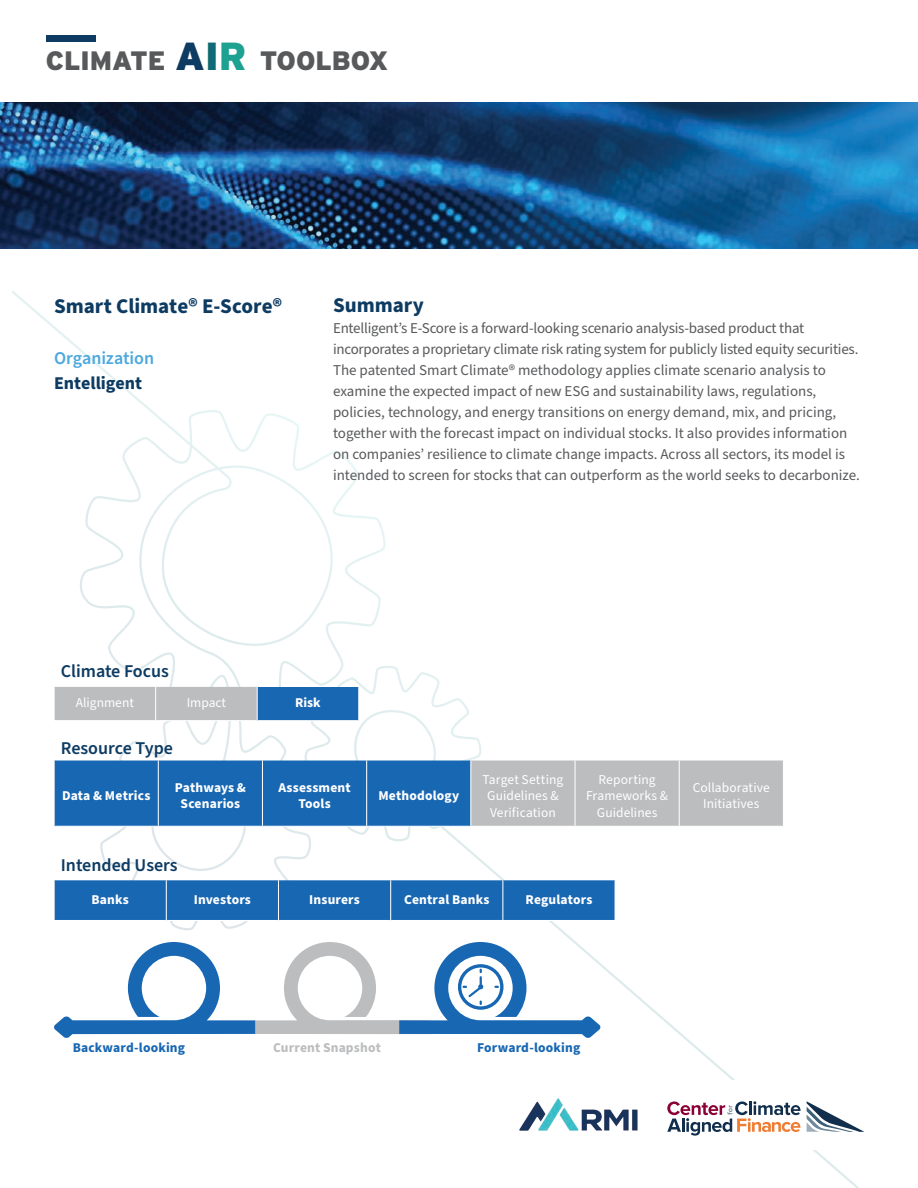
<style>
.page{position:relative;width:918px;height:1188px;background:#fff}
.page>*{position:absolute;margin:0;border:0;box-sizing:border-box;transform-origin:0 0}
.t1{font:900 26.55px "Interstate";color:#58595b}
.t2{font:700 21px "Source Sans Pro";color:#0d3b62}
.t3{font:600 18px "Source Sans Pro";color:#0d3b62}
.t4{font:600 18px "Source Sans Pro";letter-spacing:-.005em;color:#4da9de}
.t5{font:700 18px "Source Sans Pro";color:#0d3b62}
.t6{font:15px/21px "Source Sans Pro";color:#58595b}
.t7{font:13.5px/16.5px "Source Sans Pro";letter-spacing:.005em;color:#fff;text-align:center}
.t8{font:700 13.5px/16.5px "Source Sans Pro";letter-spacing:.01em;color:#fff;text-align:center}
.t9{font:700 13.5px "Source Sans Pro";letter-spacing:.01em;color:#1867b3}
.t10{font:700 13.5px "Source Sans Pro";letter-spacing:.01em;color:#bbbdbf}
.s1{font-size:39.15px;color:#0d3b62}
.s2{font-size:39.15px;color:#106a75}
.s3{font-size:39.15px;color:#1da191}
</style>
<div class="page">
<svg style="left:12px;top:291px;width:374px;height:639px"></svg>
<img style="left:0;top:102px;width:918px;height:147px">
<div style="left:55px;top:687px;width:202px;height:33px;background:#bbbdbf"></div>
<div style="left:257px;top:687px;width:102px;height:34px;background:#1867b3"></div>
<hr style="left:54px;top:687px;width:1px;height:33px;background:#fff">
<hr style="left:155px;top:687px;width:1px;height:33px;background:#fff">
<hr style="left:257px;top:687px;width:1px;height:33px;background:#fff">
<hr style="left:358px;top:687px;width:1px;height:33px;background:#fff">
<hr style="left:54px;top:720px;width:102px;height:1px;background:#fff">
<hr style="left:156px;top:720px;width:101px;height:1px;background:#fff">
<hr style="left:257px;top:720px;width:102px;height:1px;background:#fff">
<svg style="left:55px;top:761px;width:728px;height:65px;background:#5e8cb8"></svg>
<hr style="left:54px;top:761px;width:1px;height:65px;background:#fff">
<hr style="left:158px;top:761px;width:1px;height:65px;background:#fff">
<hr style="left:262px;top:761px;width:1px;height:65px;background:#fff">
<hr style="left:366px;top:761px;width:1px;height:65px;background:#fff">
<hr style="left:470px;top:761px;width:1px;height:65px;background:#fff">
<hr style="left:575px;top:761px;width:1px;height:65px;background:#fff">
<hr style="left:679px;top:761px;width:1px;height:65px;background:#fff">
<hr style="left:54px;top:826px;width:104px;height:1px;background:#fff">
<hr style="left:158px;top:826px;width:104px;height:1px;background:#fff">
<hr style="left:262px;top:826px;width:105px;height:1px;background:#fff">
<hr style="left:367px;top:826px;width:104px;height:1px;background:#fff">
<div style="left:55px;top:880px;width:560px;height:40px;background:#1867b3"></div>
<hr style="left:54px;top:880px;width:1px;height:40px;background:#fff">
<hr style="left:166px;top:880px;width:1px;height:40px;background:#fff">
<hr style="left:278px;top:880px;width:1px;height:40px;background:#fff">
<hr style="left:390px;top:880px;width:1px;height:40px;background:#fff">
<hr style="left:502px;top:880px;width:1px;height:40px;background:#fff">
<hr style="left:54px;top:920px;width:112px;height:1px;background:#fff">
<hr style="left:166px;top:920px;width:112px;height:1px;background:#fff">
<hr style="left:278px;top:920px;width:113px;height:1px;background:#fff">
<svg style="left:54px;top:942px;width:547px;height:96px"></svg>
<svg style="left:667px;top:1101px;width:134px;height:35px"></svg>
<svg style="left:807px;top:1101px;width:57px;height:31px"></svg>
<img style="left:519px;top:1098px;width:119px;height:33px">
<div style="left:46px;top:35px;width:50px;height:7px;background:#0d3b62"></div>
<h1 class="t1" style="left:46px;top:46px;width:344px">CLIMATE <span class="s1">A</span><span class="s2">I</span><span class="s3">R</span> TOOLBOX</h1>
<h2 class="t2" style="left:54px;top:291px;width:230px">Smart Climate® E-Score®</h2>
<p class="t4" style="left:54px;top:346px;width:102px">Organization</p>
<p class="t5" style="left:54px;top:371px;width:90px">Entelligent</p>
<h2 class="t2" style="left:333px;top:291px;width:93px">Summary</h2>
<p class="t6" style="left:333px;top:318px;width:529px">Entelligent’s E-Score is a forward-looking scenario analysis-based product that incorporates a proprietary climate risk rating system for publicly listed equity securities.<br>The patented Smart Climate® methodology applies climate scenario analysis to examine the expected impact of new ESG and sustainability laws, regulations, policies, technology, and energy transitions on energy demand, mix, and pricing, together with the forecast impact on individual stocks. It also provides information on companies’ resilience to climate change impacts. Across all sectors, its model is intended to screen for stocks that can outperform as the world seeks to decarbonize.</p>
<p class="t3" style="left:61px;top:659px;width:110px">Climate Focus</p>
<p class="t7" style="left:76px;top:695px;width:60px">Alignment</p>
<p class="t7" style="left:187px;top:695px;width:41px">Impact</p>
<p class="t8" style="left:295px;top:695px;width:27px">Risk</p>
<p class="t3" style="left:61px;top:736px;width:114px">Resource Type</p>
<p class="t8" style="left:62px;top:788px;width:90px">Data &amp; Metrics</p>
<p class="t8" style="left:175px;top:779px;width:73px">Pathways &amp;<br>Scenarios</p>
<p class="t8" style="left:278px;top:779px;width:74px">Assessment<br>Tools</p>
<p class="t8" style="left:378px;top:788px;width:82px">Methodology</p>
<p class="t7" style="left:483px;top:771px;width:82px">Target Setting<br>Guidelines &amp;<br>Verification</p>
<p class="t7" style="left:586px;top:771px;width:84px">Reporting<br>Frameworks &amp;<br>Guidelines</p>
<p class="t7" style="left:693px;top:779px;width:79px">Collaborative<br>Initiatives</p>
<p class="t3" style="left:61px;top:853px;width:118px">Intended Users</p>
<p class="t8" style="left:92px;top:892px;width:39px">Banks</p>
<p class="t8" style="left:194px;top:892px;width:59px">Investors</p>
<p class="t8" style="left:309px;top:892px;width:52px">Insurers</p>
<p class="t8" style="left:404px;top:892px;width:87px">Central Banks</p>
<p class="t8" style="left:526px;top:892px;width:68px">Regulators</p>
<p class="t9" style="left:73px;top:1038px;width:114px">Backward-looking</p>
<p class="t10" style="left:273px;top:1038px;width:109px">Current Snapshot</p>
<p class="t9" style="left:477px;top:1038px;width:105px">Forward-looking</p>
</div>
